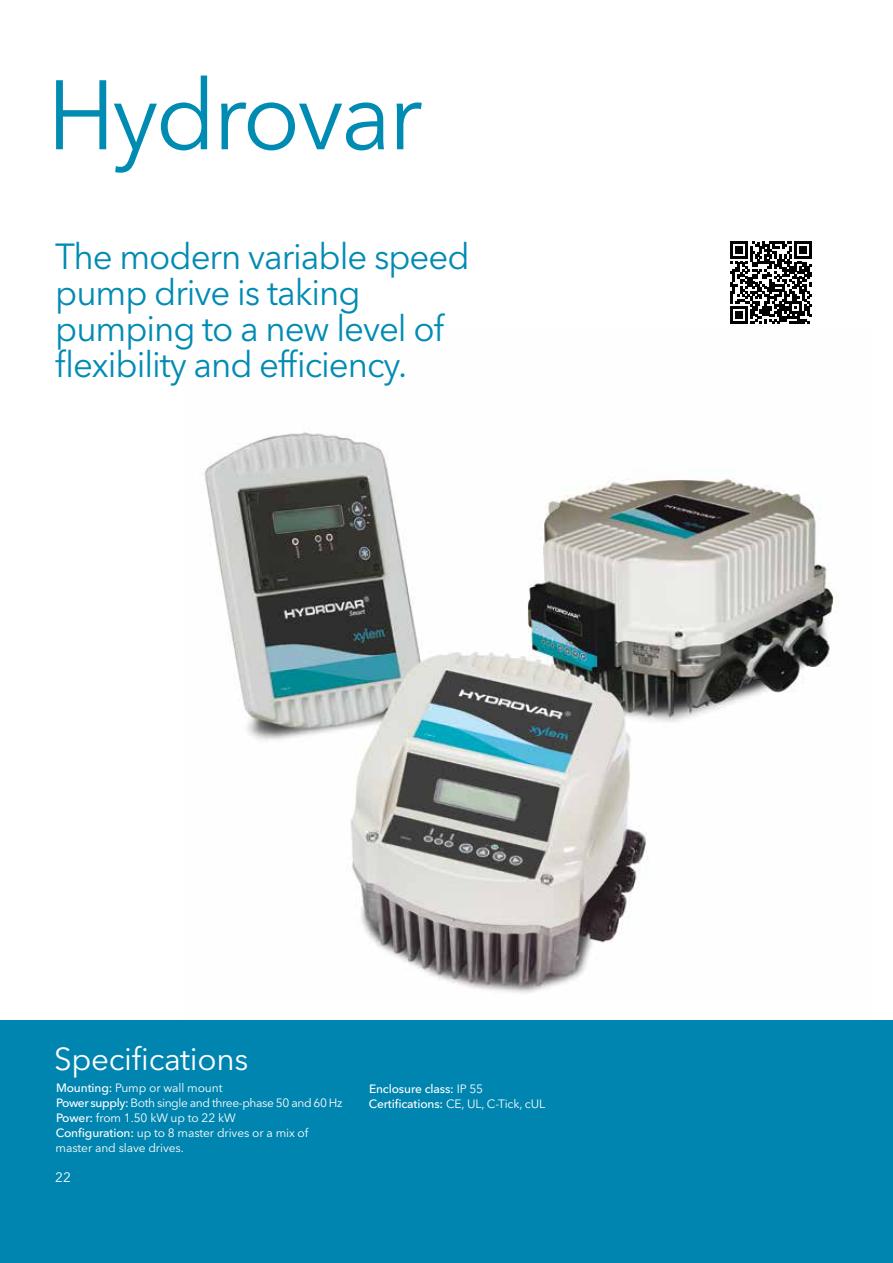
<style>
.page{position:relative;width:893px;height:1263px;background:#fff}
.page>*{position:absolute;margin:0;border:0;box-sizing:border-box;transform-origin:0 0}
.t1{font:97.5px "Avenir Next LT Pro";letter-spacing:-.03em;color:#008bb3}
.t2{font:36px/36px "Avenir Next LT Pro";letter-spacing:-.03em;color:#008bb3}
.t3{font:31.5px "Avenir Next LT Pro";letter-spacing:-.01em;color:#fff}
.t4{font:13.5px "Avenir Next LT Pro";color:#fff}
.t5{font:12px/15px "Avenir Next LT Pro";letter-spacing:-.01em;color:#fff}
.t6{font:500 12px/15px "Avenir Next LT Pro";letter-spacing:-.01em;color:#fff}
.s1{font-weight:500}
.s2{font-weight:400}
</style>
<div class="page">
<img style="left:204px;top:432px;width:634px;height:561px">
<div style="left:0;top:1020px;width:893px;height:243px;background:#0085b0"></div>
<svg style="left:730px;top:242px;width:82px;height:82px"></svg>
<h1 class="t1" style="left:47px;top:57px;width:377px">Hydrovar</h1>
<h2 class="t2" style="left:55px;top:238px;width:416px">The modern variable speed pump drive is taking pumping to a new level of flexibility and efficiency.</h2>
<h3 class="t3" style="left:54px;top:1040px;width:196px">Specifications</h3>
<p class="t5" style="left:56px;top:1081px;width:288px"><span class="s1">Mounting:</span> Pump or wall mount<br><span class="s1">Power supply:</span> Both single and three-phase 50 and 60 Hz <span class="s1">Power:</span> from 1.50 kW up to 22 kW<br><span class="s1">Configuration:</span> up to 8 master drives or a mix of master and slave drives.</p>
<p class="t6" style="left:369px;top:1081px;width:178px">Enclosure class: <span class="s2">IP 55<br></span>Certifications: <span class="s2">CE, UL, C-Tick, cUL</span></p>
<p class="t4" style="left:55px;top:1169px;width:17px">22</p>
</div>
